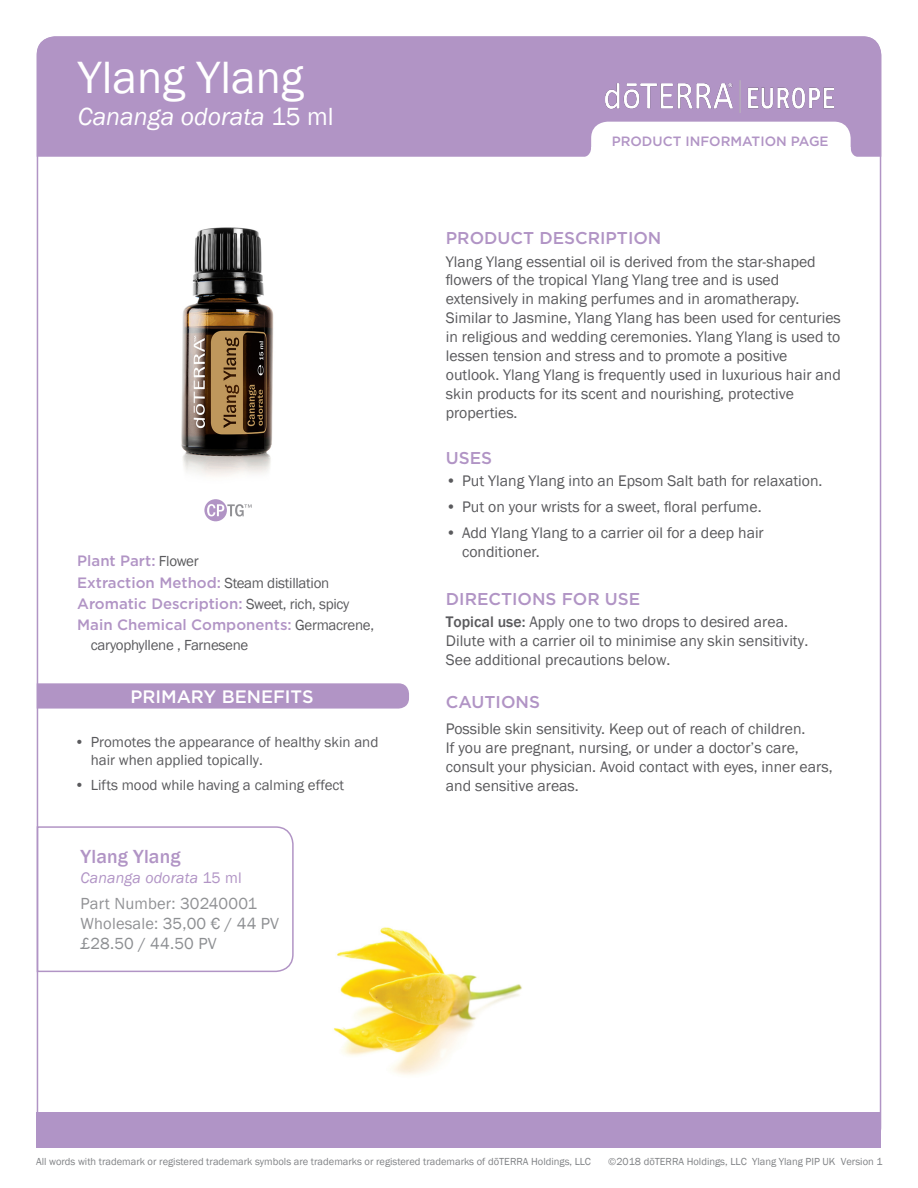
<style>
.page{position:relative;width:918px;height:1188px;background:#fff}
.page>*{position:absolute;margin:0;border:0;box-sizing:border-box;transform-origin:0 0}
.Main_H1{font:46.5px "Franklin Gothic";color:#fff}
.Main_H2{font:italic 25.5px "Franklin Gothic";color:#fff}
.Tag_H1{font:500 19.5px "Franklin Gothic";letter-spacing:.01em;color:#b194c5}
.t1{font:500 18px "Gotham";color:#fff}
.Directions_Bold_Attr{font:500 17.1px "Gotham";color:#b194c5}
.Tag_details{font:16.5px "Franklin Gothic";letter-spacing:.01em;color:#8d8f92}
.Tag_details-2{font:16.5px "Franklin Gothic";letter-spacing:.01em;color:#919295}
.Body{font:15.75px/18.9px "Franklin Gothic";color:#5a5a5d}
.Directions_Bold_Attr-2{font:15.75px/18.9px "Franklin Gothic";color:#5a5a5d}
.Tag_H2{font:italic 15.75px "Franklin Gothic";letter-spacing:.01em;color:#b194c5}
.Oil_Attribute_Panel{font:500 15px/21.5px "Gotham";color:#b194c5}
.Oil_Attribute_Panel-2{font:15px/18px "Franklin Gothic";color:#5a5a5d}
.Oil_Attribute_Panel-3{font:15px "Franklin Gothic";letter-spacing:-.02em;color:#5a5a5d}
.Purple_Headers{font:500 13.5px "Gotham";color:#b194c5}
.t2{font:10.5px "Franklin Gothic";color:#808285}
.s1{font-style:normal}
.s2{font-family:"Franklin Gothic";font-weight:400;color:#5a5a5d}
.s3{color:#919295}
.s4{font-weight:500}
</style>
<div class="page">
<svg style="left:37px;top:683px;width:372px;height:26px;background:#b397c6"></svg>
<svg style="left:36px;top:826px;width:258px;height:147px"></svg>
<div style="left:37px;top:36px;width:844px;height:121px;background:#b194c5"></div>
<svg style="left:581px;top:122px;width:280px;height:35px"></svg>
<img style="left:333px;top:927px;width:189px;height:148px">
<img style="left:605px;top:81px;width:229px;height:31px">
<svg style="left:204px;top:499px;width:48px;height:22px"></svg>
<div style="left:37px;top:1112px;width:844px;height:35px;background:#b094c6"></div>
<img style="left:181px;top:227px;width:93px;height:249px">
<p class="Main_H1" style="left:78px;top:49px;width:227px">Ylang Ylang</p>
<p class="Main_H2" style="left:78px;top:101px;width:257px">Cananga odorata <span class="s1">15 ml</span></p>
<p class="Oil_Attribute_Panel" style="left:77px;top:550px;width:298px">Plant Part: <span class="s2">Flower<br></span>Extraction Method: <span class="s2">Steam distillation </span>Aromatic Description: <span class="s2">Sweet, rich, spicy </span>Main Chemical Components: <span class="s2">Germacrene,</span></p>
<p class="Oil_Attribute_Panel-3" style="left:91px;top:636px;width:159px">caryophyllene , Farnesene</p>
<p class="t1" style="left:130px;top:685px;width:185px">PRIMARY BENEFITS</p>
<p class="Oil_Attribute_Panel-2" style="left:91px;top:733px;width:289px;text-indent:-16px">• Promotes the appearance of healthy skin and hair when applied topically.</p>
<p class="Oil_Attribute_Panel-2" style="left:75px;top:776px;width:271px">• Lifts mood while having a calming effect</p>
<p class="Tag_H1" style="left:81px;top:845px;width:101px">Ylang Ylang</p>
<p class="Tag_H2" style="left:81px;top:868px;width:163px">Cananga odorata <span class="s1">15 ml</span></p>
<p class="Tag_details-2" style="left:81px;top:894px;width:178px">Part Number: 30240001</p>
<p class="Tag_details" style="left:81px;top:913px;width:200px"><span class="s3">Wholesale:</span> 35,00 € / 44 PV</p>
<p class="Tag_details" style="left:81px;top:933px;width:137px">£28.50 / 44.50 PV</p>
<p class="Purple_Headers" style="left:612px;top:132px;width:218px">PRODUCT INFORMATION PAGE</p>
<p class="Directions_Bold_Attr" style="left:446px;top:227px;width:217px">PRODUCT DESCRIPTION</p>
<p class="Body" style="left:446px;top:252px;width:397px">Ylang Ylang essential oil is derived from the star-shaped flowers of the tropical Ylang Ylang tree and is used extensively in making perfumes and in aromatherapy.<br>Similar to Jasmine, Ylang Ylang has been used for centuries in religious and wedding ceremonies. Ylang Ylang is used to lessen tension and stress and to promote a positive outlook. Ylang Ylang is frequently used in luxurious hair and skin products for its scent and nourishing, protective properties.</p>
<p class="Directions_Bold_Attr" style="left:446px;top:447px;width:48px">USES</p>
<p class="Body" style="left:446px;top:472px;width:378px">• Put Ylang Ylang into an Epsom Salt bath for relaxation.</p>
<p class="Body" style="left:446px;top:498px;width:317px">• Put on your wrists for a sweet, floral perfume.</p>
<p class="Body" style="left:462px;top:523px;width:303px;text-indent:-16px">• Add Ylang Ylang to a carrier oil for a deep hair conditioner.</p>
<p class="Directions_Bold_Attr" style="left:446px;top:588px;width:196px">DIRECTIONS FOR USE</p>
<p class="Directions_Bold_Attr-2" style="left:446px;top:613px;width:364px"><span class="s4">Topical use:</span> Apply one to two drops to desired area.<br>Dilute with a carrier oil to minimise any skin sensitivity.<br>See additional precautions below.</p>
<p class="Directions_Bold_Attr" style="left:446px;top:691px;width:96px">CAUTIONS</p>
<p class="Body" style="left:446px;top:720px;width:388px">Possible skin sensitivity. Keep out of reach of children.<br>If you are pregnant, nursing, or under a doctor’s care, consult your physician. Avoid contact with eyes, inner ears, and sensitive areas.</p>
<p class="t2" style="left:36px;top:1155px;width:556px">All words with trademark or registered trademark symbols are trademarks or registered trademarks of dōTERRA Holdings, LLC</p>
<p class="t2" style="left:608px;top:1155px;width:276px">©2018 dōTERRA Holdings, LLC Ylang Ylang PIP UK Version 1</p>
</div>
